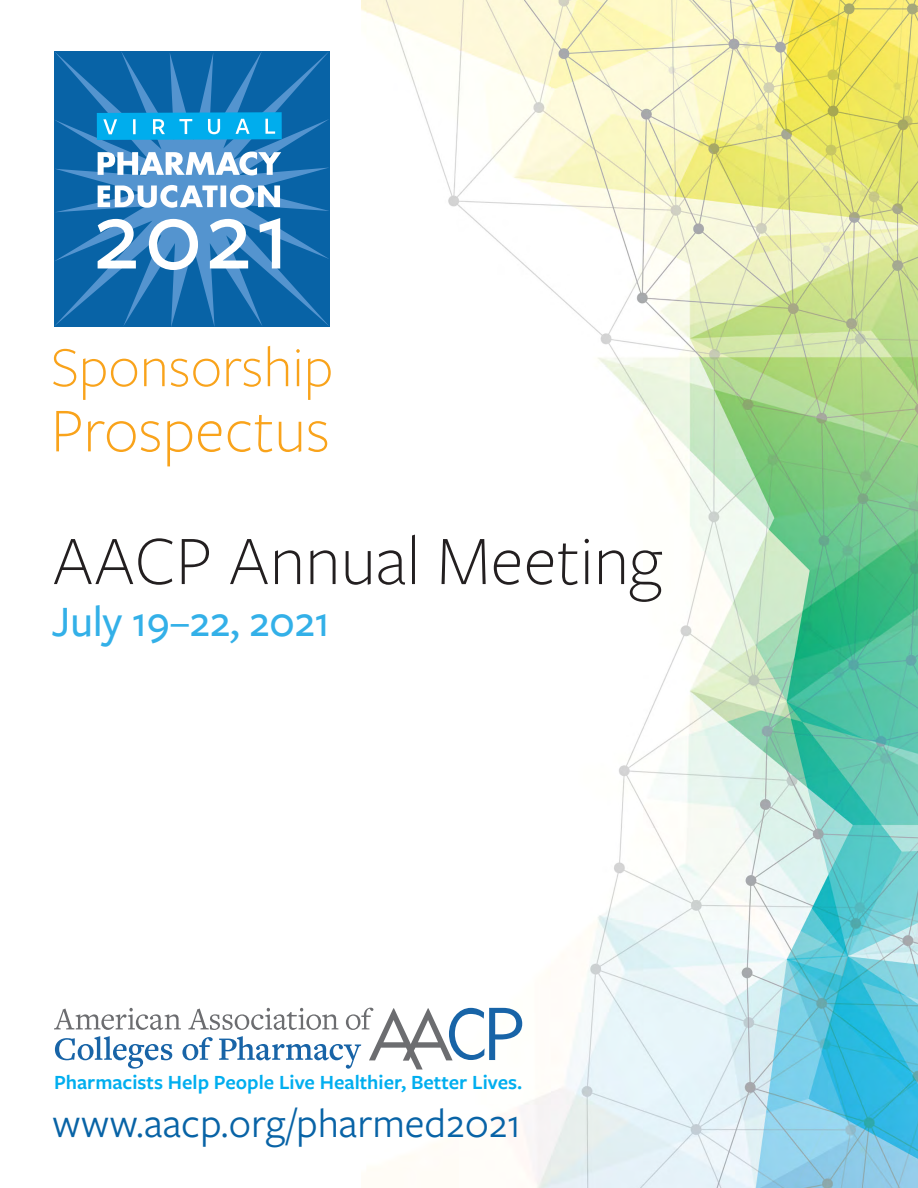
<style>
.page{position:relative;width:918px;height:1188px;background:#fff}
.page>*{position:absolute;margin:0;border:0;box-sizing:border-box;transform-origin:0 0}
.t1{font:300 72px "Freight Sans Pro";color:#231f20}
.t2{font:300 64.65px "Freight Sans Pro";color:#f9a31b}
.t3{font:300 58.8px "Freight Sans Pro";color:#f9a31b}
.t4{font:500 45px "Freight Sans Pro";letter-spacing:-.01em;color:#33b0e8}
.t5{font:42px "Freight Sans Pro";color:#0863a6}
.t6{font:600 20.85px "Freight Sans Pro";color:#00aeef}
</style>
<div class="page">
<img style="left:362px;top:0;width:556px;height:1188px">
<svg style="left:54px;top:51px;width:276px;height:276px;background:#186daf"></svg>
<svg style="left:98px;top:185px;width:182px;height:23px"></svg>
<svg style="left:98px;top:152px;width:183px;height:23px"></svg>
<svg style="left:97px;top:112px;width:185px;height:28px;background:#19b2ec"></svg>
<svg style="left:98px;top:219px;width:38px;height:49px"></svg>
<svg style="left:149px;top:219px;width:49px;height:51px"></svg>
<svg style="left:210px;top:219px;width:38px;height:49px"></svg>
<svg style="left:260px;top:218px;width:20px;height:50px"></svg>
<svg style="left:54px;top:1008px;width:468px;height:62px"></svg>
<p class="t3" style="left:51px;top:328px;width:284px">Sponsorship</p>
<p class="t2" style="left:51px;top:387px;width:281px">Prospectus</p>
<p class="t1" style="left:52px;top:513px;width:612px">AACP Annual Meeting</p>
<p class="t4" style="left:52px;top:591px;width:280px">July 19–22, 2021</p>
<p class="t6" style="left:54px;top:1068px;width:470px">Pharmacists Help People Live Healthier, Better Lives.</p>
<p class="t5" style="left:52px;top:1095px;width:470px">www.aacp.org/pharmed2021</p>
</div>
